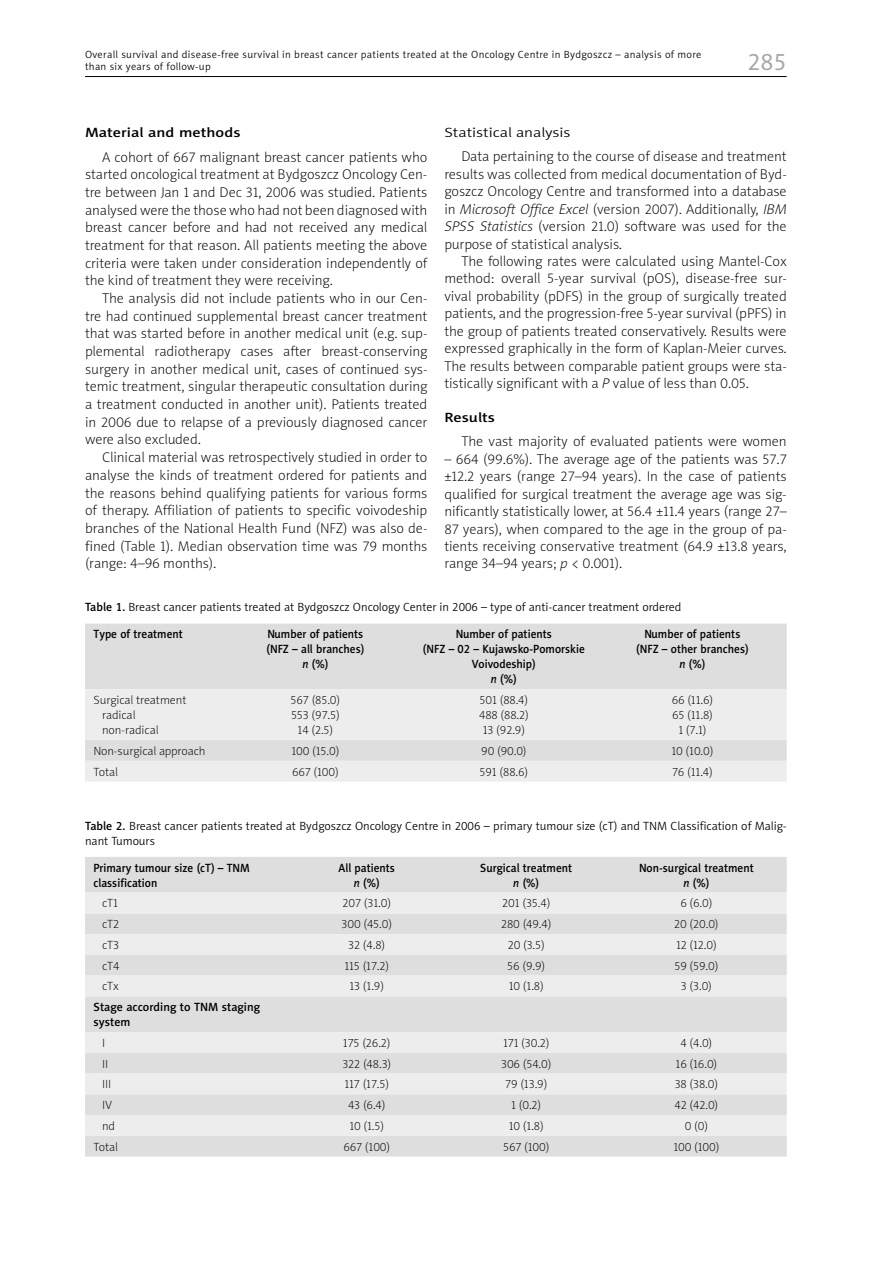
<style>
.page{position:relative;width:893px;height:1263px;background:#fff}
.page>*{position:absolute;margin:0;border:0;box-sizing:border-box;transform-origin:0 0}
.t1{font:24px "Naomi Sans EFN";color:#a8a8a7}
.t2{font:14.25px/17.7px "Naomi Sans EFN Thin";color:#000;text-align:justify}
.t3{font:13.5px "Naomi Sans EFN Medium";color:#000;scale:1.2 1}
.t4{font:13.5px "Naomi Sans EFN Light";color:#000;scale:1.2 1}
.t5{font:12px/15px "Naomi Sans EFN Thin";color:#000;text-align:center}
.t6{font:12px/15px "Naomi Sans EFN Medium";color:#000;text-align:center;scale:.95 1}
.t7{font:12px/15px "Naomi Sans EFN Light";color:#000}
.t8{font:12px/15px "Naomi Sans EFN Medium";color:#000}
.t9{font:10.5px/12.6px "Naomi Sans EFN Light";letter-spacing:.03em;color:#000}
.s1{font-style:italic}
.s2{font-family:"Naomi Sans EFN Medium"}
</style>
<div class="page">
<hr style="left:85px;top:76px;width:702px;height:1px;background:#000">
<div style="left:85px;top:624px;width:702px;height:65px;background:#dedede"></div>
<svg style="left:85px;top:689px;width:702px;height:92px;background:#e9e9e9"></svg>
<div style="left:85px;top:857px;width:702px;height:299px;background:#dedede"></div>
<svg style="left:85px;top:893px;width:702px;height:243px;background:#e5e5e5"></svg>
<p class="t9" style="left:85px;top:48px;width:618px">Overall survival and disease-free survival in breast cancer patients treated at the Oncology Centre in Bydgoszcz – analysis of more than six years of follow-up</p>
<h1 class="t1" style="left:747px;top:47px;width:41px">285</h1>
<p class="t3" style="left:85px;top:125px;width:131px">Material and methods</p>
<p class="t2" style="left:85px;top:148px;width:344px;text-indent:17px">A cohort of 667 malignant breast cancer patients who started oncological treatment at Bydgoszcz Oncology Cen&shy;tre between Jan 1 and Dec 31, 2006 was studied. Patients analysed were the those who had not been diagnosed with breast cancer before and had not received any medical treatment for that reason. All patients meeting the above criteria were taken under consideration independently of the kind of treatment they were receiving.</p>
<p class="t2" style="left:85px;top:289px;width:344px;text-indent:17px">The analysis did not include patients who in our Cen&shy;tre had continued supplemental breast cancer treatment that was started before in another medical unit (e.g. sup&shy;plemental radiotherapy cases after breast-conserving surgery in another medical unit, cases of continued sys&shy;temic treatment, singular therapeutic consultation during a treatment conducted in another unit). Patients treated in 2006 due to relapse of a previously diagnosed cancer were also excluded.</p>
<p class="t2" style="left:85px;top:449px;width:344px;text-indent:17px">Clinical material was retrospectively studied in order to analyse the kinds of treatment ordered for patients and the reasons behind qualifying patients for various forms of therapy. Affiliation of patients to specific voivodeship branches of the National Health Fund (NFZ) was also de&shy;fined (Table 1). Median observation time was 79 months (range: 4–96 months).</p>
<p class="t4" style="left:444px;top:125px;width:107px">Statistical analysis</p>
<p class="t2" style="left:444px;top:148px;width:344px;text-indent:17px">Data pertaining to the course of disease and treatment results was collected from medical documentation of Byd&shy;goszcz Oncology Centre and transformed into a database in <span class="s1">Microsoft Office Excel</span> (version 2007). Additionally, <span class="s1">IBM SPSS Statistics</span> (version 21.0) software was used for the purpose of statistical analysis.</p>
<p class="t2" style="left:444px;top:253px;width:344px;text-indent:17px">The following rates were calculated using Mantel-Cox method: overall 5-year survival (pOS), disease-free sur&shy;vival probability (pDFS) in the group of surgically treated patients, and the progression-free 5-year survival (pPFS) in the group of patients treated conservatively. Results were expressed graphically in the form of Kaplan-Meier curves.<br>The results between comparable patient groups were sta&shy;tistically significant with a <span class="s1">P</span> value of less than 0.05.</p>
<p class="t3" style="left:444px;top:410px;width:44px">Results</p>
<p class="t2" style="left:461px;top:433px;width:327px">The vast majority of evaluated patients were women</p>
<p class="t2" style="left:444px;top:450px;width:344px">– 664 (99.6%). The average age of the patients was 57.7 ±12.2 years (range 27–94 years). In the case of patients qualified for surgical treatment the average age was sig&shy;nificantly statistically lower, at 56.4 ±11.4 years (range 27– 87 years), when compared to the age in the group of pa&shy;tients receiving conservative treatment (64.9 ±13.8 years, range 34–94 years; <span class="s1">p</span> &lt; 0.001).</p>
<p class="t7" style="left:85px;top:600px;width:598px"><span class="s2">Table 1.</span> Breast cancer patients treated at Bydgoszcz Oncology Center in 2006 – type of anti-cancer treatment ordered</p>
<p class="t6" style="left:94px;top:627px;width:96px">Type of treatment</p>
<p class="t6" style="left:266px;top:627px;width:105px">Number of patients (NFZ – all branches) <span class="s1">n</span> (%)</p>
<p class="t6" style="left:423px;top:627px;width:172px">Number of patients<br>(NFZ – 02 – Kujawsko-Pomorskie<br>Voivodeship)<br><span class="s1">n</span> (%)</p>
<p class="t6" style="left:636px;top:627px;width:120px">Number of patients (NFZ – other branches) <span class="s1">n</span> (%)</p>
<p class="t5" style="left:102px;top:693px;width:86px;text-align:left;text-indent:-9px">Surgical treatment radical non-radical</p>
<p class="t5" style="left:291px;top:693px;width:51px">567 (85.0)<br>553 (97.5)<br>14 (2.5)</p>
<p class="t5" style="left:479px;top:693px;width:51px">501 (88.4)<br>488 (88.2)<br>13 (92.9)</p>
<p class="t5" style="left:672px;top:693px;width:43px">66 (11.6)<br>65 (11.8)<br>1 (7.1)</p>
<p class="t5" style="left:94px;top:743px;width:113px">Non-surgical approach</p>
<p class="t5" style="left:291px;top:743px;width:49px">100 (15.0)</p>
<p class="t5" style="left:481px;top:743px;width:47px">90 (90.0)</p>
<p class="t5" style="left:671px;top:743px;width:43px">10 (10.0)</p>
<p class="t5" style="left:94px;top:764px;width:26px">Total</p>
<p class="t5" style="left:292px;top:764px;width:48px">667 (100)</p>
<p class="t5" style="left:480px;top:764px;width:50px">591 (88.6)</p>
<p class="t5" style="left:672px;top:764px;width:42px">76 (11.4)</p>
<p class="t7" style="left:85px;top:818px;width:703px"><span class="s2">Table 2.</span> Breast cancer patients treated at Bydgoszcz Oncology Centre in 2006 – primary tumour size (cT) and TNM Classification of Malig&shy;nant Tumours</p>
<p class="t6" style="left:94px;top:860px;width:166px;text-align:left">Primary tumour size (cT) – TNM classification</p>
<p class="t6" style="left:339px;top:860px;width:61px">All patients <span class="s1">n</span> (%)</p>
<p class="t6" style="left:480px;top:860px;width:98px">Surgical treatment <span class="s1">n</span> (%)</p>
<p class="t6" style="left:639px;top:860px;width:122px">Non-surgical treatment <span class="s1">n</span> (%)</p>
<p class="t5" style="left:102px;top:896px;width:17px">cT1</p>
<p class="t5" style="left:343px;top:896px;width:50px">207 (31.0)</p>
<p class="t5" style="left:502px;top:896px;width:50px">201 (35.4)</p>
<p class="t5" style="left:680px;top:896px;width:34px">6 (6.0)</p>
<p class="t5" style="left:102px;top:917px;width:19px">cT2</p>
<p class="t5" style="left:341px;top:917px;width:52px">300 (45.0)</p>
<p class="t5" style="left:501px;top:917px;width:52px">280 (49.4)</p>
<p class="t5" style="left:674px;top:917px;width:46px">20 (20.0)</p>
<p class="t5" style="left:102px;top:937px;width:19px">cT3</p>
<p class="t5" style="left:348px;top:937px;width:38px">32 (4.8)</p>
<p class="t5" style="left:508px;top:937px;width:39px">20 (3.5)</p>
<p class="t5" style="left:676px;top:937px;width:42px">12 (12.0)</p>
<p class="t5" style="left:102px;top:958px;width:19px">cT4</p>
<p class="t5" style="left:344px;top:958px;width:46px">115 (17.2)</p>
<p class="t5" style="left:507px;top:958px;width:39px">56 (9.9)</p>
<p class="t5" style="left:674px;top:958px;width:45px">59 (59.0)</p>
<p class="t5" style="left:102px;top:979px;width:18px">cTx</p>
<p class="t5" style="left:349px;top:979px;width:36px">13 (1.9)</p>
<p class="t5" style="left:509px;top:979px;width:36px">10 (1.8)</p>
<p class="t5" style="left:681px;top:979px;width:33px">3 (3.0)</p>
<p class="t8" style="left:94px;top:999px;width:168px">Stage according to TNM staging system</p>
<p class="t5" style="left:102px;top:1035px;width:5px">I</p>
<p class="t5" style="left:343px;top:1035px;width:49px">175 (26.2)</p>
<p class="t5" style="left:503px;top:1035px;width:48px">171 (30.2)</p>
<p class="t5" style="left:680px;top:1035px;width:33px">4 (4.0)</p>
<p class="t5" style="left:102px;top:1056px;width:8px">II</p>
<p class="t5" style="left:342px;top:1056px;width:50px">322 (48.3)</p>
<p class="t5" style="left:501px;top:1056px;width:52px">306 (54.0)</p>
<p class="t5" style="left:676px;top:1056px;width:43px">16 (16.0)</p>
<p class="t5" style="left:102px;top:1077px;width:11px">III</p>
<p class="t5" style="left:344px;top:1077px;width:46px">117 (17.5)</p>
<p class="t5" style="left:505px;top:1077px;width:44px">79 (13.9)</p>
<p class="t5" style="left:675px;top:1077px;width:45px">38 (38.0)</p>
<p class="t5" style="left:102px;top:1097px;width:11px">IV</p>
<p class="t5" style="left:348px;top:1097px;width:39px">43 (6.4)</p>
<p class="t5" style="left:511px;top:1097px;width:31px">1 (0.2)</p>
<p class="t5" style="left:674px;top:1097px;width:45px">42 (42.0)</p>
<p class="t5" style="left:102px;top:1118px;width:15px">nd</p>
<p class="t5" style="left:349px;top:1118px;width:36px">10 (1.5)</p>
<p class="t5" style="left:509px;top:1118px;width:36px">10 (1.8)</p>
<p class="t5" style="left:685px;top:1118px;width:25px">0 (0)</p>
<p class="t5" style="left:94px;top:1139px;width:26px">Total</p>
<p class="t5" style="left:343px;top:1139px;width:48px">667 (100)</p>
<p class="t5" style="left:503px;top:1139px;width:48px">567 (100)</p>
<p class="t5" style="left:673px;top:1139px;width:47px">100 (100)</p>
</div>
